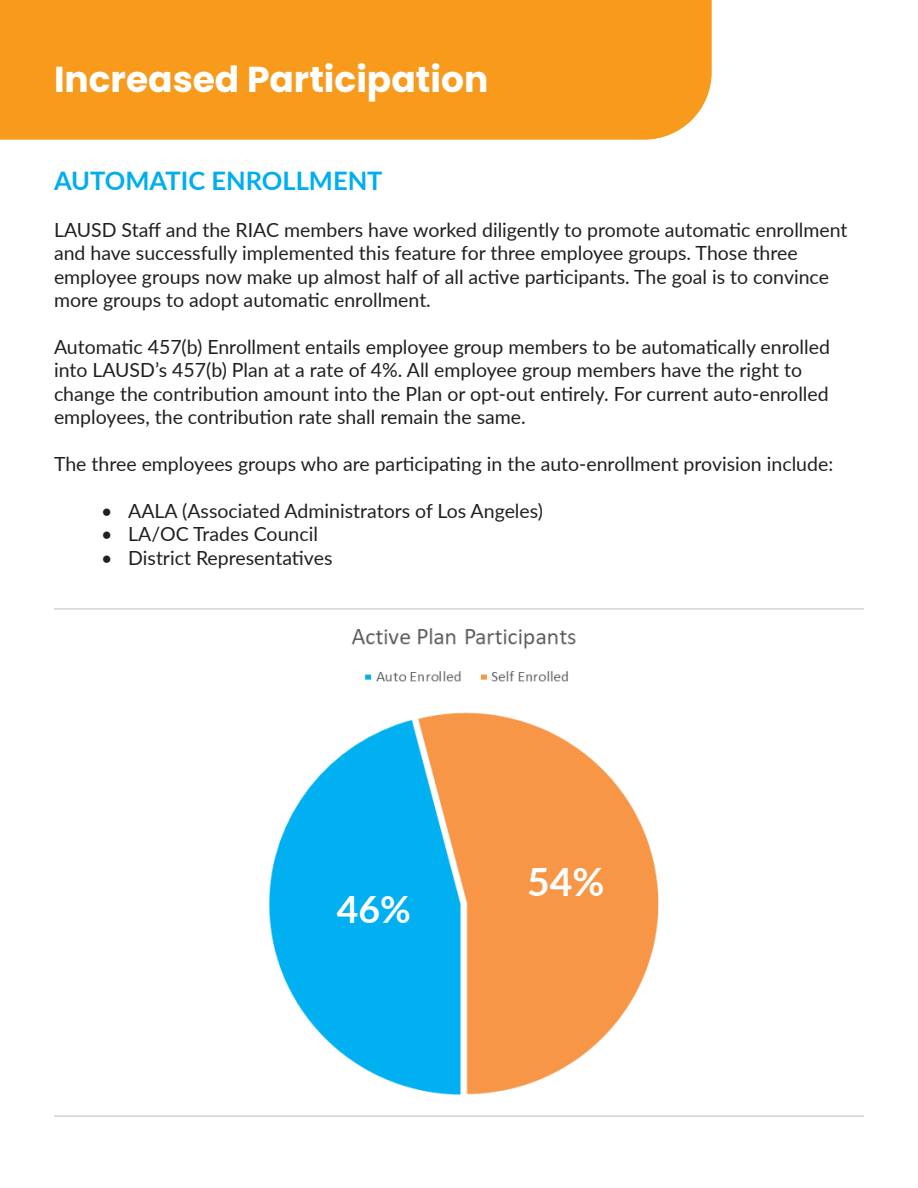
<style>
.page{position:relative;width:918px;height:1188px;background:#fff}
.page>*{position:absolute;margin:0;border:0;box-sizing:border-box;transform-origin:0 0}
.BASIC_BODY{font:700 39px "Lato";color:#fff}
.BASIC_BODY-2{font:700 37.5px "Lato";color:#fff}
.t1{font:700 36px "Poppins";color:#fff}
.Paragraph_Style_2{font:700 25.5px "Lato";color:#00aeef}
.BASIC_BODY-3{font:19.5px/23.4px "Lato";color:#231f20}
</style>
<div class="page">
<div style="left:0;top:0;width:712px;height:140px;background:#f89a1c"></div>
<img style="left:54px;top:609px;width:810px;height:507px">
<div style="left:325px;top:879px;width:70px;height:53px;background:#00b0f0"></div>
<div style="left:495px;top:868px;width:115px;height:60px;background:#f79646"></div>
<p class="t1" style="left:54px;top:58px;width:436px">Increased Participation</p>
<p class="Paragraph_Style_2" style="left:54px;top:162px;width:330px">AUTOMATIC ENROLLMENT</p>
<p class="BASIC_BODY-3" style="left:54px;top:217px;width:795px">LAUSD Staff and the RIAC members have worked diligently to promote automatic enrollment and have successfully implemented this feature for three employee groups. Those three employee groups now make up almost half of all active participants. The goal is to convince more groups to adopt automatic enrollment.</p>
<p class="BASIC_BODY-3" style="left:54px;top:334px;width:777px">Automatic 457(b) Enrollment entails employee group members to be automatically enrolled into LAUSD’s 457(b) Plan at a rate of 4%. All employee group members have the right to change the contribution amount into the Plan or opt-out entirely. For current auto-enrolled employees, the contribution rate shall remain the same.</p>
<p class="BASIC_BODY-3" style="left:54px;top:451px;width:781px">The three employees groups who are participating in the auto-enrollment provision include:</p>
<p class="BASIC_BODY-3" style="left:101px;top:498px;width:443px">• AALA (Associated Administrators of Los Angeles)</p>
<p class="BASIC_BODY-3" style="left:101px;top:522px;width:218px">• LA/OC Trades Council</p>
<p class="BASIC_BODY-3" style="left:101px;top:545px;width:233px">• District Representatives</p>
<p class="BASIC_BODY-2" style="left:337px;top:882px;width:76px">46%</p>
<p class="BASIC_BODY" style="left:527px;top:854px;width:79px">54%</p>
</div>
